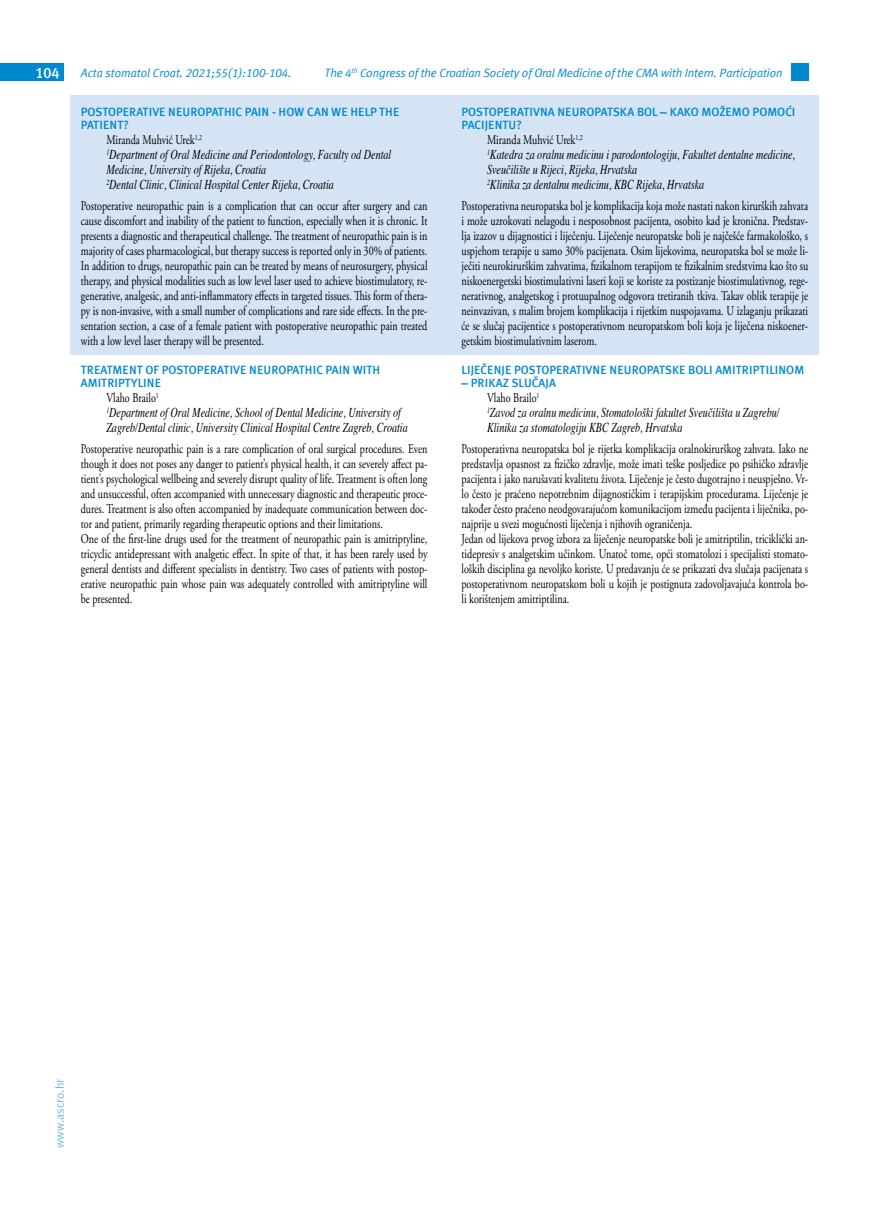
<style>
.page{position:relative;width:872px;height:1212px;background:#fff}
.page>*{position:absolute;margin:0;border:0;box-sizing:border-box;transform-origin:0 0}
.t1{font:700 15px "Meta ASC";color:#fff}
.t2{font:13.5px/15px "Adobe Garamond Pro";color:#000;text-align:justify;scale:.75 1}
.t3{font:italic 13.5px/15px "Times";color:#000;scale:.75 1}
.t4{font:700 12px/13.5px "Meta ASC";color:#0089cf}
.t5{font:italic 12px "Meta ASC";letter-spacing:-.01em;color:#0089cf}
.t6{font:12px "Meta ASC";color:#78b7e4}
</style>
<div class="page">
<div style="left:791px;top:64px;width:17px;height:17px;background:#0089cf"></div>
<div style="left:0;top:64px;width:64px;height:17px;background:#0089cf"></div>
<div style="left:70px;top:96px;width:749px;height:259px;background:#d4e4f5"></div>
<p class="t5" style="left:81px;top:66px;width:212px">Acta stomatol Croat. 2021;55(1):100-104.</p>
<p class="t1" style="left:35px;top:64px;width:26px">104</p>
<p class="t5" style="left:324px;top:66px;width:459px">The 4<sup>th</sup> Congress of the Croatian Society of Oral Medicine of the CMA with Intern. Participation</p>
<p class="t4" style="left:81px;top:105px;width:320px">POSTOPERATIVE NEUROPATHIC PAIN - HOW CAN WE HELP THE<br>PATIENT?</p>
<p class="t2" style="left:106px;top:133px;width:129px">Miranda Muhvić Urek<sup>1,2</sup></p>
<p class="t3" style="left:106px;top:146px;width:382px"><sup>1</sup>Department of Oral Medicine and Periodontology, Faculty od Dental<br>Medicine, University of Rijeka, Croatia<br><sup>2</sup>Dental Clinic, Clinical Hospital Center Rijeka, Croatia</p>
<p class="t2" style="left:81px;top:199px;width:464px">Postoperative neuropathic pain is a complication that can occur after surgery and can cause discomfort and inability of the patient to function, especially when it is chronic. It presents a diagnostic and therapeutical challenge. The treatment of neuropathic pain is in majority of cases pharmacological, but therapy success is reported only in 30% of patients.<br>In addition to drugs, neuropathic pain can be treated by means of neurosurgery, physical therapy, and physical modalities such as low level laser used to achieve biostimulatory, re&shy;generative, analgesic, and anti-inflammatory effects in targeted tissues. This form of thera&shy;py is non-invasive, with a small number of complications and rare side effects. In the pre&shy;sentation section, a case of a female patient with postoperative neuropathic pain treated with a low level laser therapy will be presented.</p>
<p class="t4" style="left:81px;top:363px;width:301px">TREATMENT OF POSTOPERATIVE NEUROPATHIC PAIN WITH<br>AMITRIPTYLINE</p>
<p class="t2" style="left:106px;top:391px;width:72px">Vlaho Brailo<sup>1</sup></p>
<p class="t3" style="left:106px;top:404px;width:403px"><sup>1</sup>Department of Oral Medicine, School of Dental Medicine, University of<br>Zagreb/Dental clinic, University Clinical Hospital Centre Zagreb, Croatia</p>
<p class="t2" style="left:81px;top:442px;width:464px;text-align:left">Postoperative neuropathic pain is a rare complication of oral surgical procedures. Even though it does not poses any danger to patient’s physical health, it can severely affect pa&shy;tient’s psychological wellbeing and severely disrupt quality of life. Treatment is often long and unsuccessful, often accompanied with unnecessary diagnostic and therapeutic proce&shy;dures. Treatment is also often accompanied by inadequate communication between doc&shy;tor and patient, primarily regarding therapeutic options and their limitations.<br>One of the first-line drugs used for the treatment of neuropathic pain is amitriptyline, tricyclic antidepressant with analgetic effect. In spite of that, it has been rarely used by general dentists and different specialists in dentistry. Two cases of patients with postop&shy;erative neuropathic pain whose pain was adequately controlled with amitriptyline will be presented.</p>
<p class="t4" style="left:461px;top:105px;width:335px">POSTOPERATIVNA NEUROPATSKA BOL – KAKO MOŽEMO POMOĆI<br>PACIJENTU?</p>
<p class="t2" style="left:487px;top:133px;width:129px">Miranda Muhvić Urek<sup>1,2</sup></p>
<p class="t3" style="left:487px;top:146px;width:412px"><sup>1</sup>Katedra za oralnu medicinu i parodontologiju, Fakultet dentalne medicine,<br>Sveučilište u Rijeci, Rijeka, Hrvatska<br><sup>2</sup>Klinika za dentalnu medicinu, KBC Rijeka, Hrvatska</p>
<p class="t2" style="left:461px;top:199px;width:464px">Postoperativna neuropatska bol je komplikacija koja može nastati nakon kirurških zahvata i može uzrokovati nelagodu i nesposobnost pacijenta, osobito kad je kronična. Predstav&shy;lja izazov u dijagnostici i liječenju. Liječenje neuropatske boli je najčešće farmakološko, s uspjehom terapije u samo 30% pacijenata. Osim lijekovima, neuropatska bol se može li&shy;ječiti neurokirurškim zahvatima, fizikalnom terapijom te fizikalnim sredstvima kao što su niskoenergetski biostimulativni laseri koji se koriste za postizanje biostimulativnog, rege&shy;nerativnog, analgetskog i protuupalnog odgovora tretiranih tkiva. Takav oblik terapije je neinvazivan, s malim brojem komplikacija i rijetkim nuspojavama. U izlaganju prikazati će se slučaj pacijentice s postoperativnom neuropatskom boli koja je liječena niskoener&shy;getskim biostimulativnim laserom.</p>
<p class="t4" style="left:461px;top:363px;width:344px">LIJEČENJE POSTOPERATIVNE NEUROPATSKE BOLI AMITRIPTILINOM</p>
<p class="t4" style="left:461px;top:376px;width:96px">– PRIKAZ SLUČAJA</p>
<p class="t2" style="left:487px;top:391px;width:72px">Vlaho Brailo<sup>1</sup></p>
<p class="t3" style="left:487px;top:404px;width:392px"><sup>1</sup>Zavod za oralnu medicinu, Stomatološki fakultet Sveučilišta u Zagrebu/<br>Klinika za stomatologiju KBC Zagreb, Hrvatska</p>
<p class="t2" style="left:461px;top:442px;width:464px;text-align:left">Postoperativna neuropatska bol je rijetka komplikacija oralnokirurškog zahvata. Iako ne predstavlja opasnost za fizičko zdravlje, može imati teške posljedice po psihičko zdravlje pacijenta i jako narušavati kvalitetu života. Liječenje je često dugotrajno i neuspješno. Vr&shy;lo često je praćeno nepotrebnim dijagnostičkim i terapijskim procedurama. Liječenje je također često praćeno neodgovarajućom komunikacijom između pacijenta i liječnika, po&shy;najprije u svezi mogućnosti liječenja i njihovih ograničenja.<br>Jedan od lijekova prvog izbora za liječenje neuropatske boli je amitriptilin, triciklički an&shy;tidepresiv s analgetskim učinkom. Unatoč tome, opći stomatolozi i specijalisti stomato&shy;loških disciplina ga nevoljko koriste. U predavanju će se prikazati dva slučaja pacijenata s postoperativnom neuropatskom boli u kojih je postignuta zadovoljavajuća kontrola bo&shy;li korištenjem amitriptilina.</p>
<p class="t6" style="left:53px;top:1148px;width:71px;rotate:-90deg">www.ascro.hr</p>
</div>
